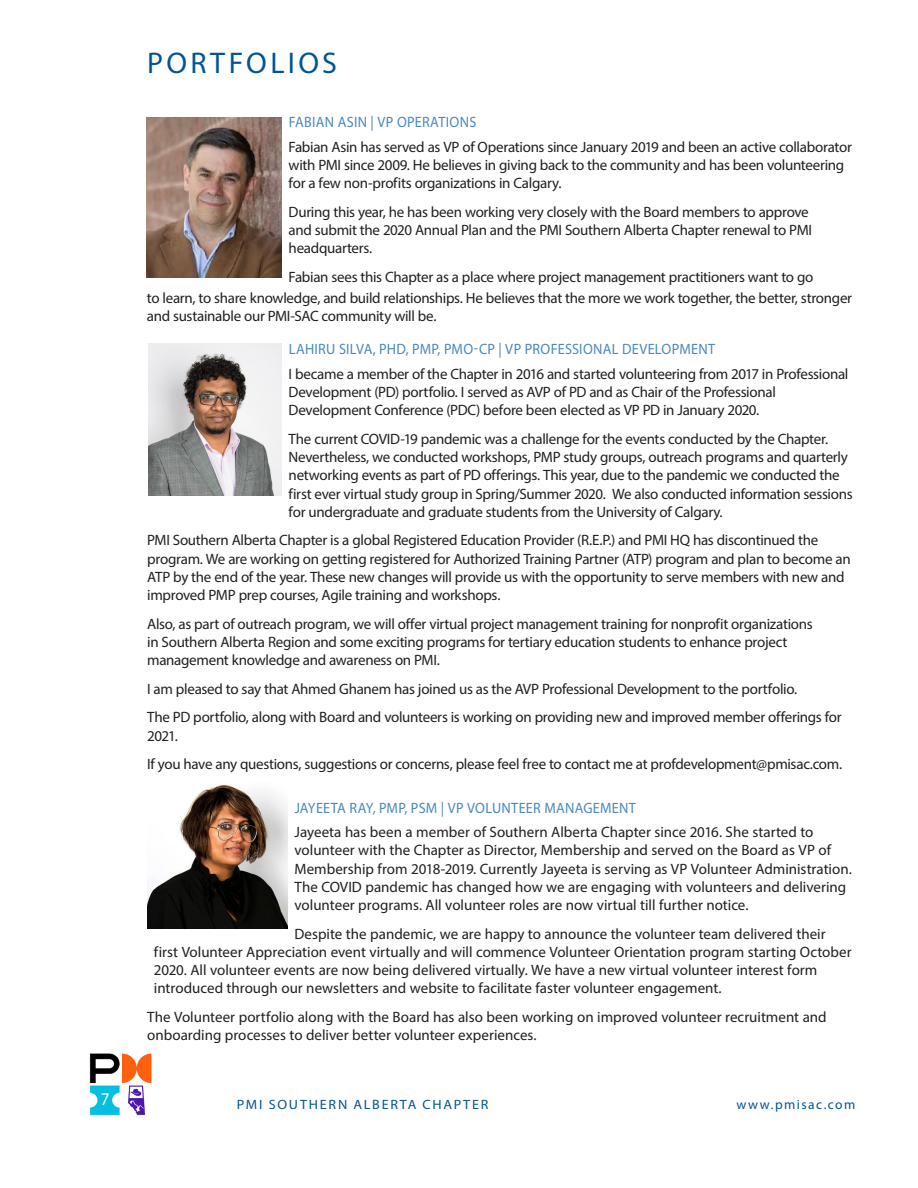
<style>
.page{position:relative;width:918px;height:1188px;background:#fff}
.page>*{position:absolute;margin:0;border:0;box-sizing:border-box;transform-origin:0 0}
.Tiny_beige_subtitles{font:30px "Myriad Pro";letter-spacing:.115em;color:#005594}
.t1{font:18px "Myriad Pro";color:#fff;scale:.95 1}
.Body_Text_Paragraphs{font:15px/18px "Myriad Pro";letter-spacing:-.02em;color:#231f20}
.Body_Text_Paragraphs-2{font:15px/18px "Myriad Pro";color:#231f20}
.Tiny_beige_subtitles-2{font:15px "Myriad Pro";letter-spacing:.015em;color:#4a89be;scale:.95 1}
.t2{font:13.5px "Myriad Pro";letter-spacing:.12em;color:#005594;scale:1.05 1}
.t3{font:13.5px "Myriad Pro";letter-spacing:.12em;color:#005594}
</style>
<div class="page">
<img style="left:89px;top:1053px;width:63px;height:62px">
<img style="left:149px;top:343px;width:133px;height:152px">
<img style="left:147px;top:118px;width:135px;height:160px">
<img style="left:147px;top:784px;width:141px;height:144px">
<p class="Tiny_beige_subtitles" style="left:147px;top:45px;width:191px">PORTFOLIOS</p>
<p class="Tiny_beige_subtitles-2" style="left:289px;top:113px;width:199px">FABIAN ASIN | VP OPERATIONS</p>
<p class="Body_Text_Paragraphs" style="left:289px;top:138px;width:565px">Fabian Asin has served as VP of Operations since January 2019 and been an active collaborator with PMI since 2009. He believes in giving back to the community and has been volunteering for a few non-profits organizations in Calgary.</p>
<p class="Body_Text_Paragraphs" style="left:289px;top:203px;width:525px">During this year, he has been working very closely with the Board members to approve and submit the 2020 Annual Plan and the PMI Southern Alberta Chapter renewal to PMI headquarters.</p>
<p class="Body_Text_Paragraphs" style="left:289px;top:268px;width:526px">Fabian sees this Chapter as a place where project management practitioners want to go</p>
<p class="Body_Text_Paragraphs" style="left:147px;top:289px;width:707px">to learn, to share knowledge, and build relationships. He believes that the more we work together, the better, stronger and sustainable our PMI-SAC community will be.</p>
<p class="Tiny_beige_subtitles-2" style="left:289px;top:340px;width:450px">LAHIRU SILVA, PHD, PMP, PMO-CP | VP PROFESSIONAL DEVELOPMENT</p>
<p class="Body_Text_Paragraphs" style="left:289px;top:365px;width:561px">I became a member of the Chapter in 2016 and started volunteering from 2017 in Professional<br>Development (PD) portfolio. I served as AVP of PD and as Chair of the Professional<br>Development Conference (PDC) before been elected as VP PD in January 2020.</p>
<p class="Body_Text_Paragraphs" style="left:289px;top:430px;width:566px">The current COVID-19 pandemic was a challenge for the events conducted by the Chapter.<br>Nevertheless, we conducted workshops, PMP study groups, outreach programs and quarterly networking events as part of PD offerings. This year, due to the pandemic we conducted the first ever virtual study group in Spring/Summer 2020. We also conducted information sessions for undergraduate and graduate students from the University of Calgary.</p>
<p class="Body_Text_Paragraphs" style="left:147px;top:531px;width:705px">PMI Southern Alberta Chapter is a global Registered Education Provider (R.E.P.) and PMI HQ has discontinued the program. We are working on getting registered for Authorized Training Partner (ATP) program and plan to become an ATP by the end of the year. These new changes will provide us with the opportunity to serve members with new and improved PMP prep courses, Agile training and workshops.</p>
<p class="Body_Text_Paragraphs" style="left:147px;top:614px;width:667px">Also, as part of outreach program, we will offer virtual project management training for nonprofit organizations in Southern Alberta Region and some exciting programs for tertiary education students to enhance project management knowledge and awareness on PMI.</p>
<p class="Body_Text_Paragraphs" style="left:147px;top:679px;width:652px">I am pleased to say that Ahmed Ghanem has joined us as the AVP Professional Development to the portfolio.</p>
<p class="Body_Text_Paragraphs" style="left:147px;top:708px;width:696px">The PD portfolio, along with Board and volunteers is working on providing new and improved member offerings for<br>2021.</p>
<p class="Body_Text_Paragraphs" style="left:147px;top:755px;width:697px">If you have any questions, suggestions or concerns, please feel free to contact me at profdevelopment@pmisac.com.</p>
<p class="Tiny_beige_subtitles-2" style="left:295px;top:798px;width:361px">JAYEETA RAY, PMP, PSM | VP VOLUNTEER MANAGEMENT</p>
<p class="Body_Text_Paragraphs-2" style="left:295px;top:823px;width:559px">Jayeeta has been a member of Southern Alberta Chapter since 2016. She started to volunteer with the Chapter as Director, Membership and served on the Board as VP of Membership from 2018-2019. Currently Jayeeta is serving as VP Volunteer Administration.<br>The COVID pandemic has changed how we are engaging with volunteers and delivering volunteer programs. All volunteer roles are now virtual till further notice.</p>
<p class="Body_Text_Paragraphs-2" style="left:154px;top:924px;width:699px;text-indent:141px">Despite the pandemic, we are happy to announce the volunteer team delivered their first Volunteer Appreciation event virtually and will commence Volunteer Orientation program starting October 2020. All volunteer events are now being delivered virtually. We have a new virtual volunteer interest form introduced through our newsletters and website to facilitate faster volunteer engagement.</p>
<p class="Body_Text_Paragraphs-2" style="left:147px;top:1007px;width:681px">The Volunteer portfolio along with the Board has also been working on improved volunteer recruitment and onboarding processes to deliver better volunteer experiences.</p>
<p class="t1" style="left:101px;top:1088px;width:11px">7</p>
<p class="t2" style="left:237px;top:1096px;width:241px">PMI SOUTHERN ALBERTA CHAPTER</p>
<p class="t3" style="left:736px;top:1096px;width:120px">www.pmisac.com</p>
</div>
